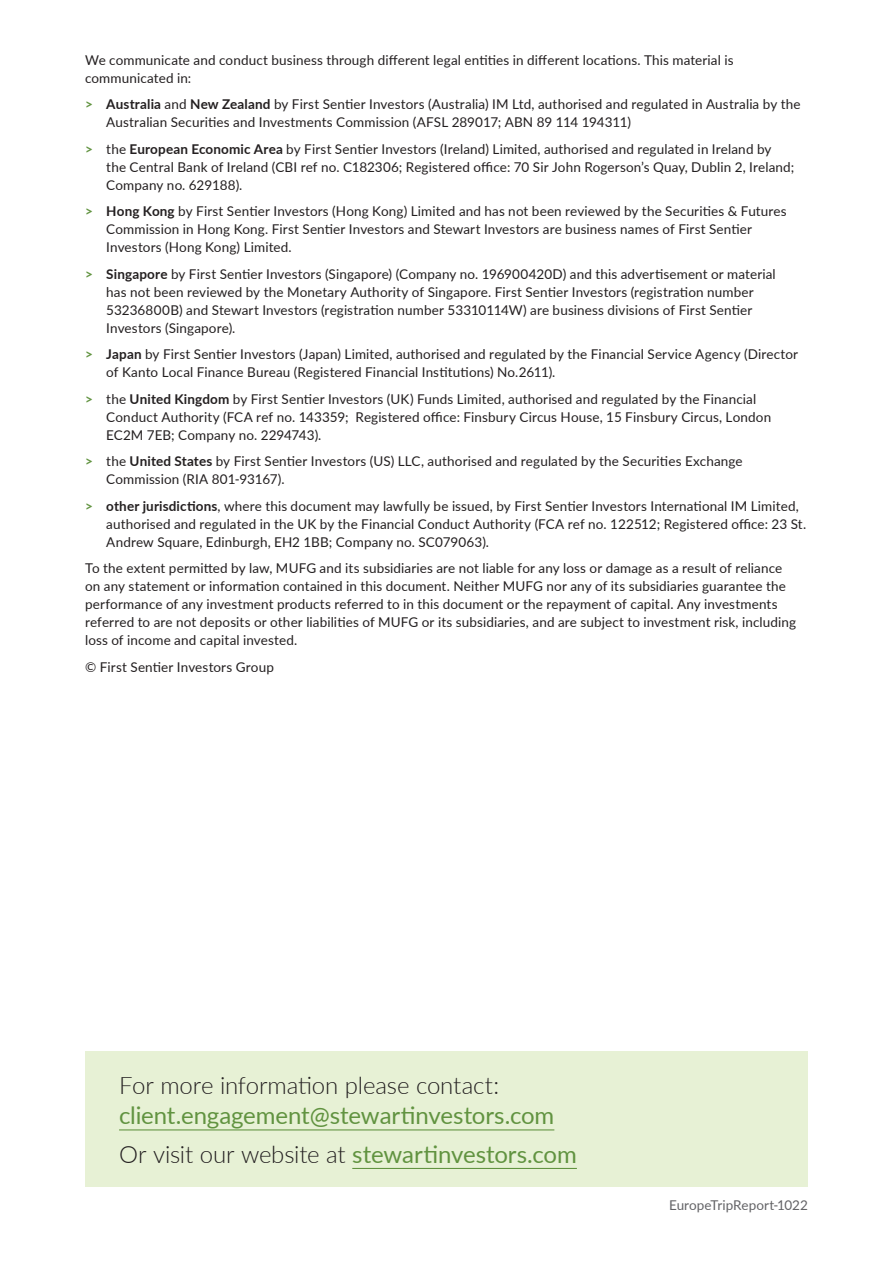
<style>
.page{position:relative;width:893px;height:1263px;background:#fff}
.page>*{position:absolute;margin:0;border:0;box-sizing:border-box;transform-origin:0 0}
.t1{font:24px/38.5px "Lato";letter-spacing:-.005em;color:#619340}
.t2{font:300 24px "Lato";letter-spacing:-.005em;color:#231f20}
.t3{font:13.5px/18px "Lato";letter-spacing:.01em;color:#231f20}
.t4{font:13.5px "Lato";color:#636366}
.s1{font-weight:700;color:#619340}
.s2{font-weight:700}
.s3{font-weight:300;color:#231f20}
</style>
<div class="page">
<div style="left:85px;top:1051px;width:723px;height:135px;background:#e7f1d5"></div>
<hr style="left:119px;top:1129px;width:435px;height:1px;background:#619340">
<hr style="left:352px;top:1168px;width:225px;height:1px;background:#619340">
<p class="t3" style="left:85px;top:50px;width:650px">We communicate and conduct business through different legal entities in different locations. This material is communicated in:</p>
<p class="t3" style="left:106px;top:95px;width:696px;text-indent:-21px"><span class="s1">&gt;</span> <span class="s2">Australia</span> and <span class="s2">New Zealand</span> by First Sentier Investors (Australia) IM Ltd, authorised and regulated in Australia by the<br>Australian Securities and Investments Commission (AFSL 289017; ABN 89 114 194311)</p>
<p class="t3" style="left:106px;top:139px;width:689px;text-indent:-21px"><span class="s1">&gt;</span> the <span class="s2">European Economic Area</span> by First Sentier Investors (Ireland) Limited, authorised and regulated in Ireland by the Central Bank of Ireland (CBI ref no. C182306; Registered office: 70 Sir John Rogerson’s Quay, Dublin 2, Ireland;<br>Company no. 629188).</p>
<p class="t3" style="left:106px;top:202px;width:682px;text-indent:-21px"><span class="s1">&gt;</span> <span class="s2">Hong Kong</span> by First Sentier Investors (Hong Kong) Limited and has not been reviewed by the Securities &amp; Futures<br>Commission in Hong Kong. First Sentier Investors and Stewart Investors are business names of First Sentier<br>Investors (Hong Kong) Limited.</p>
<p class="t3" style="left:106px;top:264px;width:671px;text-indent:-21px"><span class="s1">&gt;</span> <span class="s2">Singapore</span> by First Sentier Investors (Singapore) (Company no. 196900420D) and this advertisement or material has not been reviewed by the Monetary Authority of Singapore. First Sentier Investors (registration number 53236800B) and Stewart Investors (registration number 53310114W) are business divisions of First Sentier Investors (Singapore).</p>
<p class="t3" style="left:106px;top:345px;width:693px;text-indent:-21px"><span class="s1">&gt;</span> <span class="s2">Japan</span> by First Sentier Investors (Japan) Limited, authorised and regulated by the Financial Service Agency (Director of Kanto Local Finance Bureau (Registered Financial Institutions) No.2611).</p>
<p class="t3" style="left:106px;top:389px;width:666px;text-indent:-21px"><span class="s1">&gt;</span> the <span class="s2">United Kingdom</span> by First Sentier Investors (UK) Funds Limited, authorised and regulated by the Financial<br>Conduct Authority (FCA ref no. 143359; Registered office: Finsbury Circus House, 15 Finsbury Circus, London<br>EC2M 7EB; Company no. 2294743).</p>
<p class="t3" style="left:106px;top:452px;width:638px;text-indent:-21px"><span class="s1">&gt;</span> the <span class="s2">United States</span> by First Sentier Investors (US) LLC, authorised and regulated by the Securities Exchange<br>Commission (RIA 801-93167).</p>
<p class="t3" style="left:106px;top:496px;width:701px;text-indent:-21px"><span class="s1">&gt;</span> <span class="s2">other jurisdictions</span>, where this document may lawfully be issued, by First Sentier Investors International IM Limited, authorised and regulated in the UK by the Financial Conduct Authority (FCA ref no. 122512; Registered office: 23 St.<br>Andrew Square, Edinburgh, EH2 1BB; Company no. SC079063).</p>
<p class="t3" style="left:85px;top:559px;width:713px">To the extent permitted by law, MUFG and its subsidiaries are not liable for any loss or damage as a result of reliance on any statement or information contained in this document. Neither MUFG nor any of its subsidiaries guarantee the performance of any investment products referred to in this document or the repayment of capital. Any investments referred to are not deposits or other liabilities of MUFG or its subsidiaries, and are subject to investment risk, including loss of income and capital invested.</p>
<p class="t3" style="left:85px;top:657px;width:190px">© First Sentier Investors Group</p>
<h1 class="t2" style="left:119px;top:1069px;width:382px">For more information please contact:</h1>
<h1 class="t1" style="left:119px;top:1095px;width:459px">client.engagement@stewartinvestors.com<br><span class="s3">Or visit our website at</span> stewartinvestors.com</h1>
<p class="t4" style="left:669px;top:1195px;width:140px">EuropeTripReport-1022</p>
</div>
